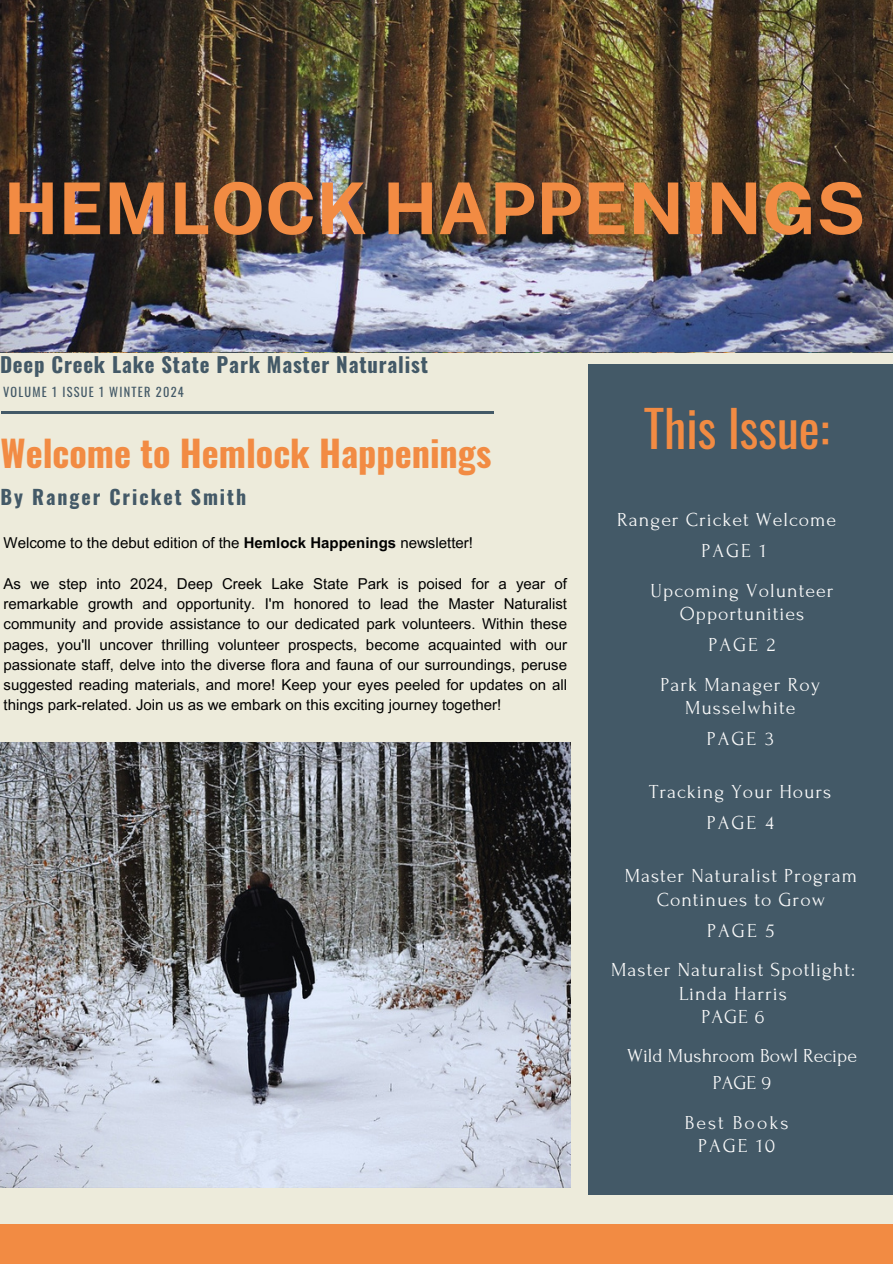
<style>
.page{position:relative;width:893px;height:1264px;background:#fff}
.page>*{position:absolute;margin:0;border:0;box-sizing:border-box;transform-origin:0 0}
.t1{font:700 71.4px "Public Sans";color:#f28b43}
.t2{font:49.65px "Oswald";color:#f28b43}
.t3{font:700 36.15px "Oswald";color:#f28b43}
.t4{font:700 20.7px "Oswald";letter-spacing:.04em;color:#435967}
.t5{font:19.8px/23.7px "Forum";letter-spacing:.05em;color:#fafafa;text-align:center}
.t6{font:19.8px/27px "Forum";color:#fafafa;text-align:center}
.t7{font:700 19.8px "Oswald";letter-spacing:.1em;color:#435967}
.t8{font:19.8px/23.7px "Forum";letter-spacing:.1em;color:#fafafa;text-align:center}
.t9{font:15px/20.2px "Arial MT Pro";color:#000;text-align:justify}
.t10{font:12.3px "Oswald";letter-spacing:.1em;color:#435967}
.s1{font-weight:700}
</style>
<div class="page">
<div style="left:0;top:0;width:892px;height:1263px;background:#edebdb"></div>
<div style="left:589px;top:364px;width:303px;height:830px;background:#435967"></div>
<img style="left:0;top:0;width:892px;height:352px">
<img style="left:0;top:742px;width:570px;height:445px">
<img style="left:0;top:89px;width:543px;height:233px">
<div style="left:0;top:1224px;width:892px;height:39px;background:#f28b43"></div>
<hr style="left:1px;top:412px;width:492px;height:2px;background:#435967">
<h5 class="t1" style="left:4px;top:166px;width:863px">HEMLOCK HAPPENINGS</h5>
<h6 class="t4" style="left:0;top:348px;width:429px">Deep Creek Lake State Park Master Naturalist</h6>
<p class="t10" style="left:3px;top:382px;width:182px">VOLUME 1 ISSUE 1 WINTER 2024</p>
<p class="t3" style="left:1px;top:425px;width:492px">Welcome to Hemlock Happenings</p>
<h3 class="t7" style="left:1px;top:481px;width:247px">By Ranger Cricket Smith</h3>
<h5 class="t9" style="left:4px;top:535px;width:471px">Welcome to the debut edition of the <span class="s1">Hemlock Happenings</span> newsletter!</h5>
<p class="t9" style="left:4px;top:575px;width:565px">As we step into 2024, Deep Creek Lake State Park is poised for a year of remarkable growth and opportunity. I'm honored to lead the Master Naturalist community and provide assistance to our dedicated park volunteers. Within these pages, you'll uncover thrilling volunteer prospects, become acquainted with our passionate staff, delve into the diverse flora and fauna of our surroundings, peruse suggested reading materials, and more! Keep your eyes peeled for updates on all things park-related. Join us as we embark on this exciting journey together!</p>
<h1 class="t2" style="left:643px;top:390px;width:187px">This Issue:</h1>
<h2 class="t5" style="left:617px;top:508px;width:220px">Ranger Cricket Welcome</h2>
<h6 class="t5" style="left:701px;top:539px;width:66px">PAGE 1</h6>
<h4 class="t5" style="left:650px;top:579px;width:184px">Upcoming Volunteer<br>Opportunities</h4>
<h6 class="t5" style="left:708px;top:633px;width:68px">PAGE 2</h6>
<h4 class="t5" style="left:660px;top:673px;width:161px">Park Manager Roy<br>Musselwhite</h4>
<h6 class="t5" style="left:706px;top:727px;width:68px">PAGE 3</h6>
<h4 class="t5" style="left:649px;top:780px;width:184px">Tracking Your Hours</h4>
<h6 class="t5" style="left:707px;top:811px;width:68px">PAGE 4</h6>
<h4 class="t5" style="left:624px;top:864px;width:234px">Master Naturalist Program<br>Continues to Grow</h4>
<h6 class="t5" style="left:707px;top:918px;width:69px">PAGE 5</h6>
<h4 class="t5" style="left:611px;top:958px;width:245px">Master Naturalist Spotlight:<br>Linda Harris<br>PAGE 6</h4>
<p class="t6" style="left:627px;top:1042px;width:231px">Wild Mushroom Bowl Recipe<br>PAGE 9</p>
<h6 class="t8" style="left:684px;top:1110px;width:105px">Best Books<br>PAGE 10</h6>
</div>
